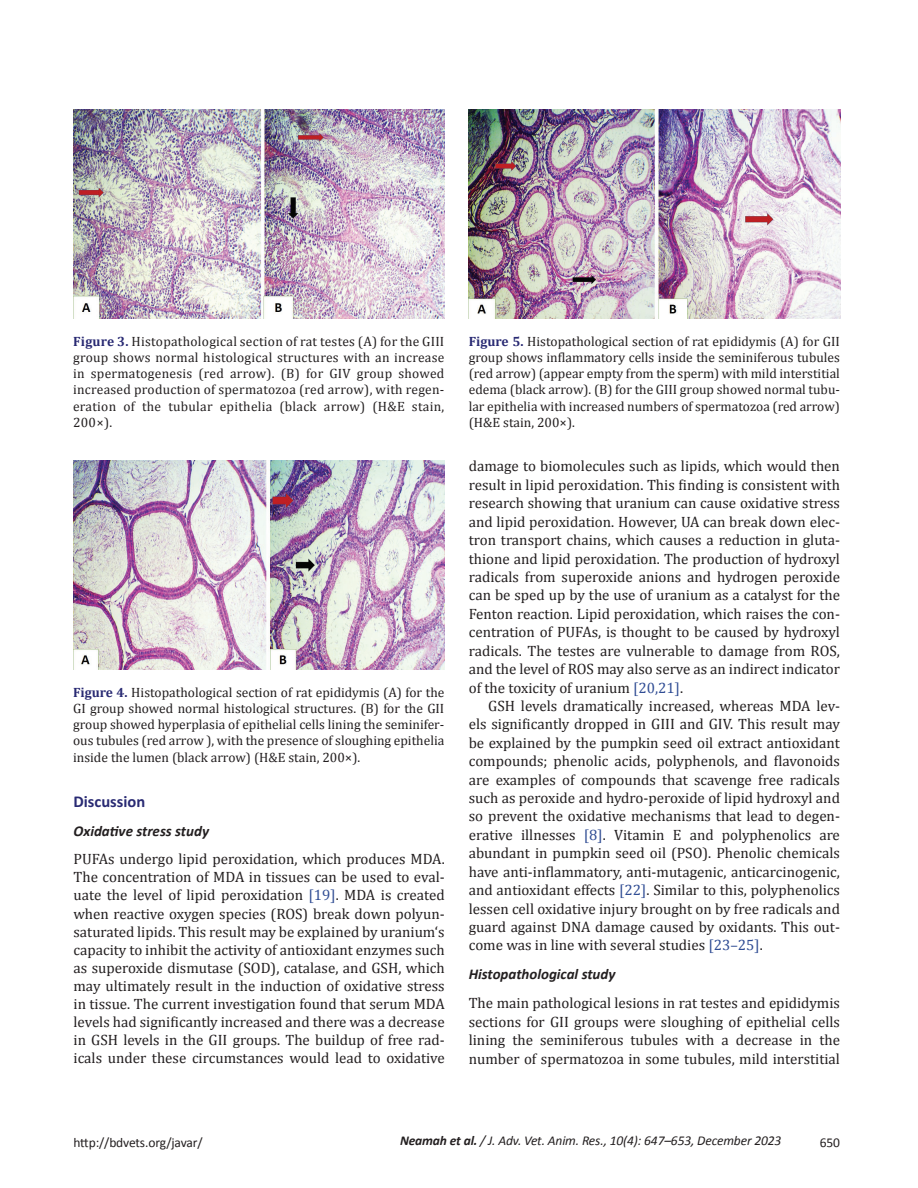
<style>
.page{position:relative;width:918px;height:1188px;background:#fff}
.page>*{position:absolute;margin:0;border:0;box-sizing:border-box;transform-origin:0 0}
.t1{font:700 16.5px "Calibri";color:#292a73}
.t2{font:15px/18.5px "Cambria";color:#231f20;text-align:justify}
.t3{font:italic 700 15px "Calibri";color:#231f20}
.t4{font:13.5px/16.2px "Cambria";color:#231f20;text-align:justify}
.t5{font:italic 13.5px "Calibri";letter-spacing:-.01em;color:#231f20}
.t6{font:13.5px "Calibri";letter-spacing:-.01em;color:#231f20}
.s1{font-weight:700;color:#292a73}
.s2{color:#304d94}
.s3{font-weight:700}
</style>
<div class="page">
<img style="left:73px;top:110px;width:372px;height:208px">
<img style="left:73px;top:460px;width:372px;height:209px">
<img style="left:469px;top:110px;width:371px;height:208px">
<p class="t4" style="left:73px;top:333px;width:373px"><span class="s1">Figure 3.</span> Histopathological section of rat testes (A) for the GIII group shows normal histological structures with an increase in spermatogenesis (red arrow). (B) for GIV group showed increased production of spermatozoa (red arrow), with regen&shy;eration of the tubular epithelia (black arrow) (H&amp;E stain, 200×).</p>
<p class="t4" style="left:73px;top:684px;width:373px"><span class="s1">Figure 4.</span> Histopathological section of rat epididymis (A) for the GI group showed normal histological structures. (B) for the GII group showed hyperplasia of epithelial cells lining the seminifer&shy;ous tubules (red arrow ), with the presence of sloughing epithelia inside the lumen (black arrow) (H&amp;E stain, 200×).</p>
<p class="t1" style="left:74px;top:791px;width:73px">Discussion</p>
<p class="t3" style="left:74px;top:821px;width:137px">Oxidative stress study</p>
<p class="t2" style="left:74px;top:850px;width:373px">PUFAs undergo lipid peroxidation, which produces MDA.<br>The concentration of MDA in tissues can be used to eval&shy;uate the level of lipid peroxidation <span class="s2">[19]</span>. MDA is created when reactive oxygen species (ROS) break down polyun&shy;saturated lipids. This result may be explained by uranium‘s capacity to inhibit the activity of antioxidant enzymes such as superoxide dismutase (SOD), catalase, and GSH, which may ultimately result in the induction of oxidative stress in tissue. The current investigation found that serum MDA levels had significantly increased and there was a decrease in GSH levels in the GII groups. The buildup of free rad&shy;icals under these circumstances would lead to oxidative</p>
<p class="t4" style="left:469px;top:333px;width:373px"><span class="s1">Figure 5.</span> Histopathological section of rat epididymis (A) for GII group shows inflammatory cells inside the seminiferous tubules (red arrow) (appear empty from the sperm) with mild interstitial edema (black arrow). (B) for the GIII group showed normal tubu&shy;lar epithelia with increased numbers of spermatozoa (red arrow) (H&amp;E stain, 200×).</p>
<p class="t2" style="left:469px;top:457px;width:373px">damage to biomolecules such as lipids, which would then result in lipid peroxidation. This finding is consistent with research showing that uranium can cause oxidative stress and lipid peroxidation. However, UA can break down elec&shy;tron transport chains, which causes a reduction in gluta&shy;thione and lipid peroxidation. The production of hydroxyl radicals from superoxide anions and hydrogen peroxide can be sped up by the use of uranium as a catalyst for the Fenton reaction. Lipid peroxidation, which raises the con&shy;centration of PUFAs, is thought to be caused by hydroxyl radicals. The testes are vulnerable to damage from ROS, and the level of ROS may also serve as an indirect indicator of the toxicity of uranium <span class="s2">[20,21]</span>.</p>
<p class="t2" style="left:469px;top:697px;width:373px;text-indent:19px">GSH levels dramatically increased, whereas MDA lev&shy;els significantly dropped in GIII and GIV. This result may be explained by the pumpkin seed oil extract antioxidant compounds; phenolic acids, polyphenols, and flavonoids are examples of compounds that scavenge free radicals such as peroxide and hydro-peroxide of lipid hydroxyl and so prevent the oxidative mechanisms that lead to degen&shy;erative illnesses <span class="s2">[8]</span>. Vitamin E and polyphenolics are abundant in pumpkin seed oil (PSO). Phenolic chemicals have anti-inflammatory, anti-mutagenic, anticarcinogenic, and antioxidant effects <span class="s2">[22]</span>. Similar to this, polyphenolics lessen cell oxidative injury brought on by free radicals and guard against DNA damage caused by oxidants. This out&shy;come was in line with several studies <span class="s2">[23–25]</span>.</p>
<p class="t3" style="left:469px;top:965px;width:148px">Histopathological study</p>
<p class="t2" style="left:469px;top:994px;width:373px">The main pathological lesions in rat testes and epididymis sections for GII groups were sloughing of epithelial cells lining the seminiferous tubules with a decrease in the number of spermatozoa in some tubules, mild interstitial</p>
<p class="t6" style="left:74px;top:1134px;width:131px">http://bdvets.org/javar/</p>
<p class="t5" style="left:400px;top:1132px;width:383px"><span class="s3">Neamah et al.</span> / J. Adv. Vet. Anim. Res., 10(4): 647–653, December 2023</p>
<p class="t6" style="left:820px;top:1134px;width:22px">650</p>
</div>
